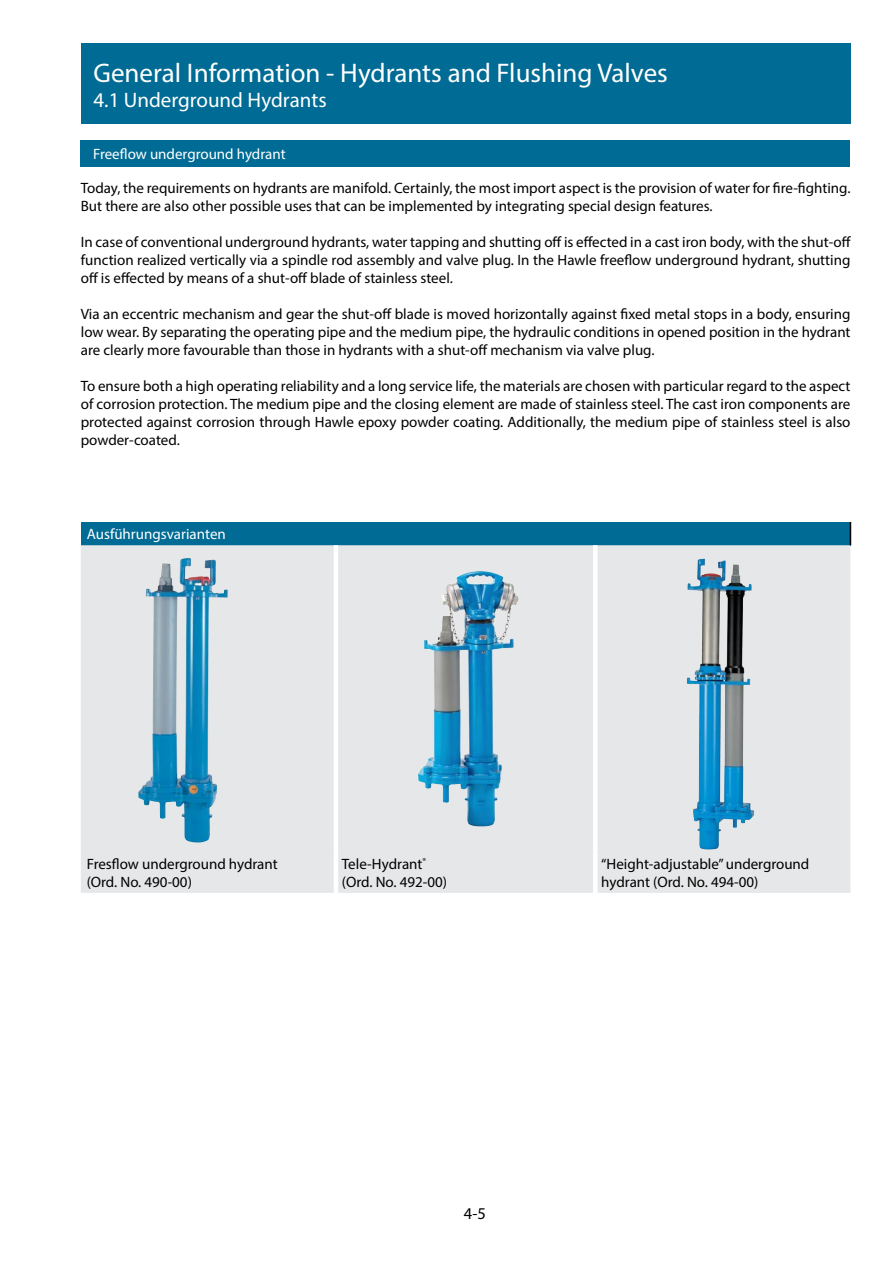
<style>
.page{position:relative;width:893px;height:1263px;background:#fff}
.page>*{position:absolute;margin:0;border:0;box-sizing:border-box;transform-origin:0 0}
.t1{font:27px "Myriad Pro";color:#fff}
.t2{font:21px "Myriad Pro";color:#fff}
.t3{font:16.5px "Myriad Pro";color:#000}
.t4{font:15px/18px "Myriad Pro";color:#000}
.t5{font:15px "Myriad Pro";color:#fff}
</style>
<div class="page">
<div style="left:81px;top:522px;width:769px;height:23px;background:#006b94"></div>
<svg style="left:81px;top:545px;width:769px;height:348px;fill:#e6e7e8"></svg>
<svg style="left:850px;top:522px;width:1px;height:23px"></svg>
<hr style="left:334px;top:545px;width:4px;height:306px;background:#fff">
<div style="left:593px;top:545px;width:5px;height:306px;background:#fff"></div>
<hr style="left:334px;top:851px;width:4px;height:42px;background:#fff">
<div style="left:593px;top:851px;width:5px;height:42px;background:#fff"></div>
<div style="left:81px;top:44px;width:769px;height:80px;background:#006b94"></div>
<img style="left:138px;top:558px;width:50px;height:261px">
<img style="left:687px;top:558px;width:17px;height:123px">
<img style="left:440px;top:570px;width:42px;height:26px">
<div style="left:80px;top:140px;width:770px;height:27px;background:#006b94"></div>
<h1 class="t1" style="left:94px;top:56px;width:576px">General Information - Hydrants and Flushing Valves</h1>
<h2 class="t2" style="left:94px;top:87px;width:235px">4.1 Underground Hydrants</h2>
<p class="t5" style="left:93px;top:145px;width:194px">Freeflow underground hydrant</p>
<p class="t4" style="left:81px;top:179px;width:771px">Today, the requirements on hydrants are manifold. Certainly, the most import aspect is the provision of water for fire-fighting.<br>But there are also other possible uses that can be implemented by integrating special design features.</p>
<p class="t4" style="left:81px;top:233px;width:772px;text-align:justify">In case of conventional underground hydrants, water tapping and shutting off is effected in a cast iron body, with the shut-off function realized vertically via a spindle rod assembly and valve plug. In the Hawle freeflow underground hydrant, shutting off is effected by means of a shut-off blade of stainless steel.</p>
<p class="t4" style="left:81px;top:305px;width:771px;text-align:justify">Via an eccentric mechanism and gear the shut-off blade is moved horizontally against fixed metal stops in a body, ensuring low wear. By separating the operating pipe and the medium pipe, the hydraulic conditions in opened position in the hydrant are clearly more favourable than those in hydrants with a shut-off mechanism via valve plug.</p>
<p class="t4" style="left:81px;top:377px;width:771px;text-align:justify">To ensure both a high operating reliability and a long service life, the materials are chosen with particular regard to the aspect of corrosion protection. The medium pipe and the closing element are made of stainless steel. The cast iron components are protected against corrosion through Hawle epoxy powder coating. Additionally, the medium pipe of stainless steel is also powder-coated.</p>
<p class="t5" style="left:87px;top:525px;width:141px">Ausführungsvarianten</p>
<p class="t4" style="left:87px;top:854px;width:192px">Fresflow underground hydrant (Ord. No. 490-00)</p>
<p class="t4" style="left:342px;top:854px;width:107px">Tele-Hydrant<sup>® </sup>(Ord. No. 492-00)</p>
<p class="t4" style="left:601px;top:854px;width:210px">“Height-adjustable” underground hydrant (Ord. No. 494-00)</p>
<p class="t3" style="left:464px;top:1203px;width:23px">4-5</p>
</div>
